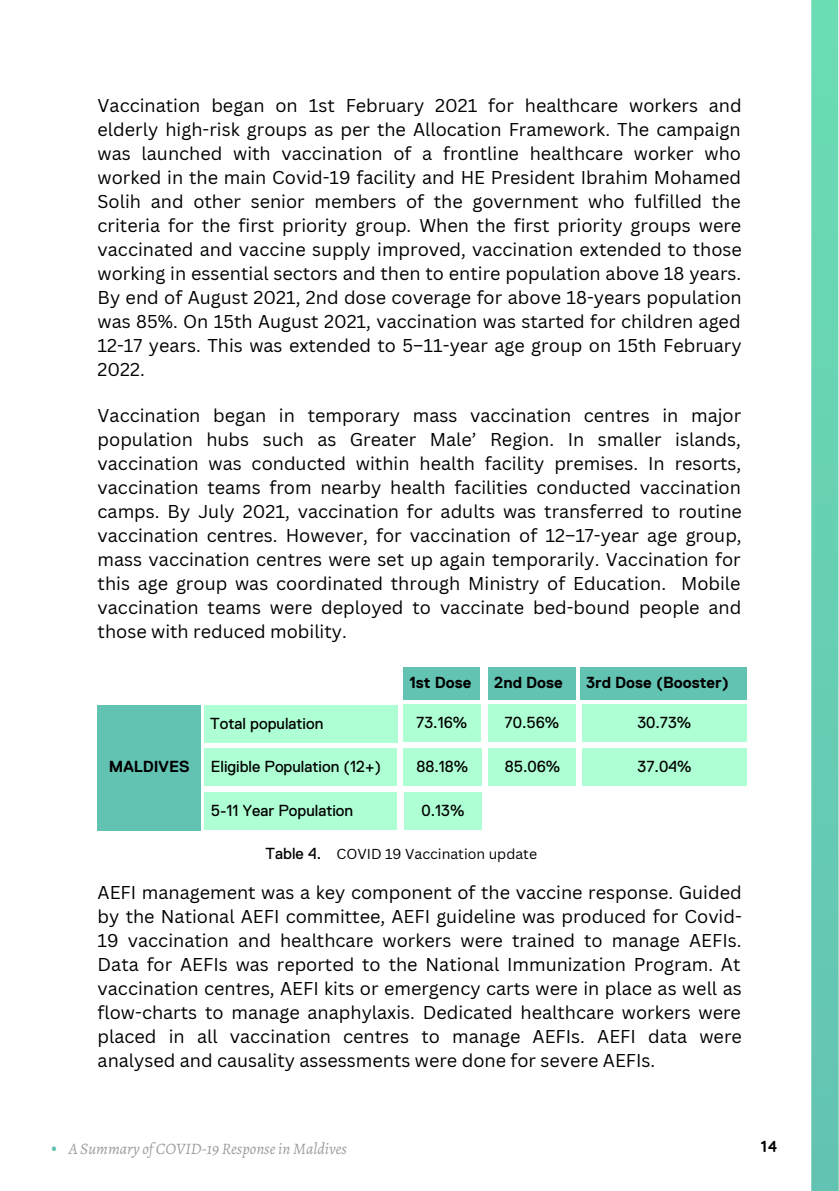
<style>
.page{position:relative;width:839px;height:1191px;background:#fff}
.page>*{position:absolute;margin:0;border:0;box-sizing:border-box;transform-origin:0 0}
.t1{font:500 35.8px "Quicksand";color:#63c3b3}
.t2{font:18px/24px "Canva Sans";color:#000;text-align:justify}
.t3{font:16px "Replica Pro";color:#000}
.t4{font:700 16px "Replica Pro";color:#000}
.t5{font:italic 16px "Alegreya";color:#9d9d9d}
.t6{font:700 16px "Quicksand";color:#000}
.t7{font:14px "Canva Sans";color:#000}
</style>
<div class="page">
<div style="left:204px;top:705px;width:193px;height:38px;background:#afffd5"></div>
<div style="left:205px;top:748px;width:192px;height:38px;background:#afffd5"></div>
<div style="left:98px;top:705px;width:103px;height:125px;background:#63c3b3"></div>
<div style="left:403px;top:667px;width:77px;height:33px;background:#63c3b3"></div>
<div style="left:205px;top:792px;width:192px;height:38px;background:#afffd5"></div>
<div style="left:488px;top:667px;width:87px;height:33px;background:#63c3b3"></div>
<div style="left:580px;top:667px;width:166px;height:33px;background:#63c3b3"></div>
<div style="left:403px;top:704px;width:77px;height:38px;background:#afffd5"></div>
<div style="left:488px;top:704px;width:87px;height:38px;background:#afffd5"></div>
<div style="left:581px;top:704px;width:165px;height:38px;background:#afffd5"></div>
<div style="left:403px;top:748px;width:78px;height:38px;background:#afffd5"></div>
<div style="left:489px;top:748px;width:87px;height:38px;background:#afffd5"></div>
<div style="left:582px;top:748px;width:164px;height:38px;background:#afffd5"></div>
<div style="left:404px;top:792px;width:78px;height:38px;background:#afffd5"></div>
<svg style="left:811px;top:0;width:27px;height:1191px;background:#68d0b3"></svg>
<p class="t2" style="left:98px;top:93px;width:645px">Vaccination began on 1st February 2021 for healthcare workers and elderly high-risk groups as per the Allocation Framework. The campaign was launched with vaccination of a frontline healthcare worker who worked in the main Covid-19 facility and HE President Ibrahim Mohamed Solih and other senior members of the government who fulfilled the criteria for the first priority group. When the first priority groups were vaccinated and vaccine supply improved, vaccination extended to those working in essential sectors and then to entire population above 18 years.<br>By end of August 2021, 2nd dose coverage for above 18-years population was 85%. On 15th August 2021, vaccination was started for children aged 12-17 years. This was extended to 5–11-year age group on 15th February 2022.</p>
<p class="t2" style="left:98px;top:403px;width:645px">Vaccination began in temporary mass vaccination centres in major population hubs such as Greater Male’ Region. In smaller islands, vaccination was conducted within health facility premises. In resorts, vaccination teams from nearby health facilities conducted vaccination camps. By July 2021, vaccination for adults was transferred to routine vaccination centres. However, for vaccination of 12–17-year age group, mass vaccination centres were set up again temporarily. Vaccination for this age group was coordinated through Ministry of Education. Mobile vaccination teams were deployed to vaccinate bed-bound people and those with reduced mobility.</p>
<p class="t3" style="left:210px;top:714px;width:115px">Total population</p>
<p class="t4" style="left:109px;top:758px;width:82px">MALDIVES</p>
<p class="t3" style="left:211px;top:758px;width:172px">Eligible Population (12+)</p>
<p class="t3" style="left:211px;top:802px;width:144px">5-11 Year Population</p>
<p class="t4" style="left:409px;top:674px;width:64px">1st Dose</p>
<p class="t4" style="left:494px;top:674px;width:70px">2nd Dose</p>
<p class="t4" style="left:586px;top:674px;width:144px">3rd Dose (Booster)</p>
<p class="t3" style="left:416px;top:714px;width:52px">73.16%</p>
<p class="t3" style="left:504px;top:714px;width:56px">70.56%</p>
<p class="t3" style="left:637px;top:714px;width:55px">30.73%</p>
<p class="t3" style="left:416px;top:758px;width:53px">88.18%</p>
<p class="t3" style="left:505px;top:758px;width:57px">85.06%</p>
<p class="t3" style="left:637px;top:758px;width:55px">37.04%</p>
<p class="t3" style="left:421px;top:802px;width:45px">0.13%</p>
<p class="t3" style="left:265px;top:845px;width:57px">Table 4.</p>
<p class="t7" style="left:336px;top:844px;width:202px">COVID 19 Vaccination update</p>
<p class="t2" style="left:98px;top:880px;width:645px">AEFI management was a key component of the vaccine response. Guided by the National AEFI committee, AEFI guideline was produced for Covid-19 vaccination and healthcare workers were trained to manage AEFIs.<br>Data for AEFIs was reported to the National Immunization Program. At vaccination centres, AEFI kits or emergency carts were in place as well as flow-charts to manage anaphylaxis. Dedicated healthcare workers were placed in all vaccination centres to manage AEFIs. AEFI data were analysed and causality assessments were done for severe AEFIs.</p>
<p class="t1" style="left:50px;top:1115px;width:9px">.</p>
<p class="t5" style="left:69px;top:1138px;width:280px">A Summary of COVID-19 Response in Maldives</p>
<p class="t6" style="left:761px;top:1136px;width:19px">14</p>
</div>
